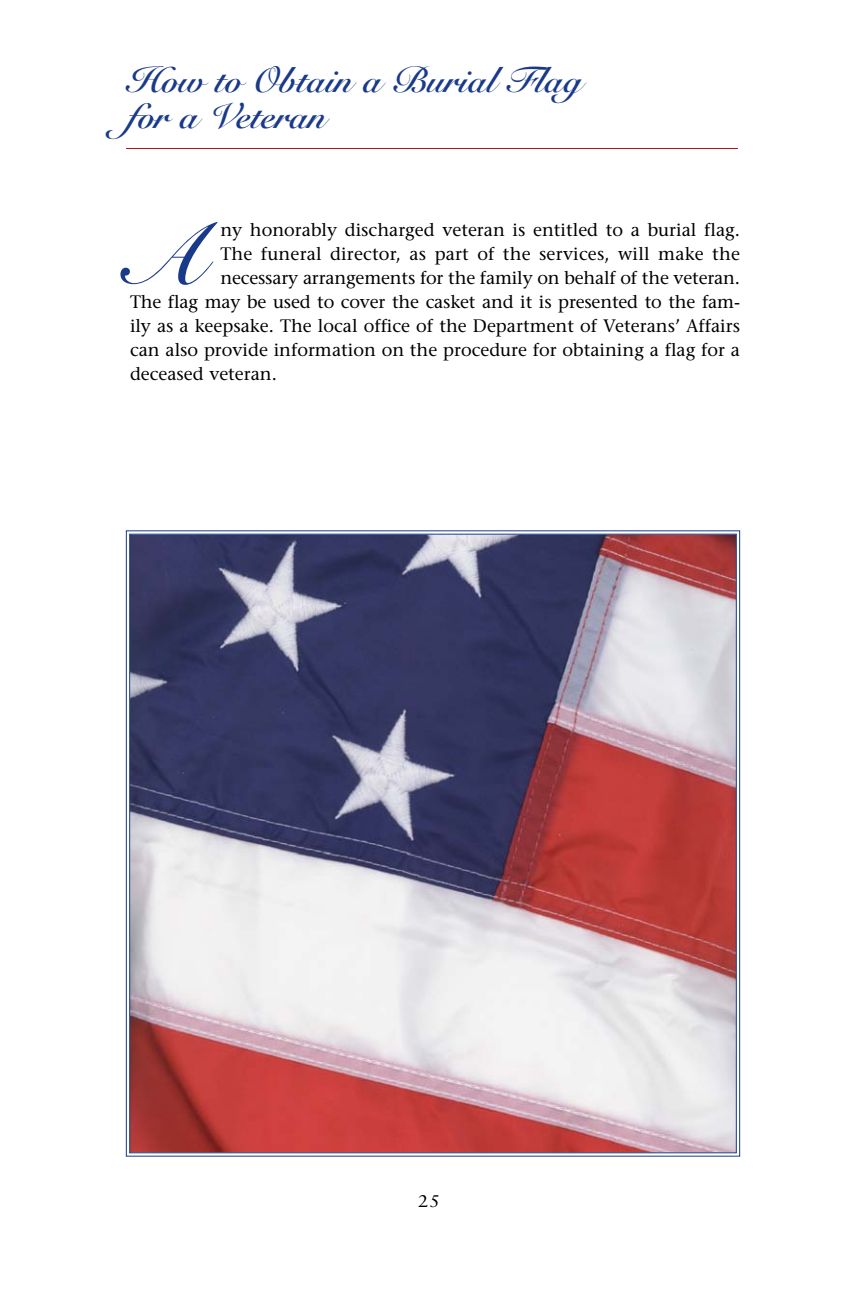
<style>
.page{position:relative;width:846px;height:1314px;background:#fff}
.page>*{position:absolute;margin:0;border:0;box-sizing:border-box;transform-origin:0 0}
.t1{font:84.4px "Snell Roundhand Bold Script";color:#19398a}
.t2{font:36px/36px "Snell Roundhand Bold Script";color:#19398a}
.t3{font:18px "Stone Serif";color:#000}
.t4{font:17px "Sabon LT Std";color:#000;scale:1.1 1}
</style>
<div class="page">
<hr style="left:126px;top:148px;width:612px;height:1px;background:#b5121b">
<svg style="left:126px;top:530px;width:614px;height:627px;background:#9d8292"></svg>
<h2 class="t2" style="left:128px;top:67px;width:456px">How to Obtain a Burial Flag for a Veteran</h2>
<h1 class="t1" style="left:130px;top:225px;width:75px">A</h1>
<p class="t3" style="left:220px;top:223px;width:521px">ny honorably discharged veteran is entitled to a burial flag.</p>
<p class="t3" style="left:220px;top:247px;width:521px">The funeral director, as part of the services, will make the</p>
<p class="t3" style="left:220px;top:271px;width:521px">necessary arrangements for the family on behalf of the veteran.</p>
<p class="t3" style="left:130px;top:295px;width:612px">The flag may be used to cover the casket and it is presented to the fam-</p>
<p class="t3" style="left:130px;top:319px;width:612px">ily as a keepsake. The local office of the Department of Veterans’ Affairs</p>
<p class="t3" style="left:130px;top:343px;width:612px">can also provide information on the procedure for obtaining a flag for a</p>
<p class="t3" style="left:130px;top:367px;width:148px">deceased veteran.</p>
<p class="t4" style="left:418px;top:1195px;width:21px">25</p>
</div>
